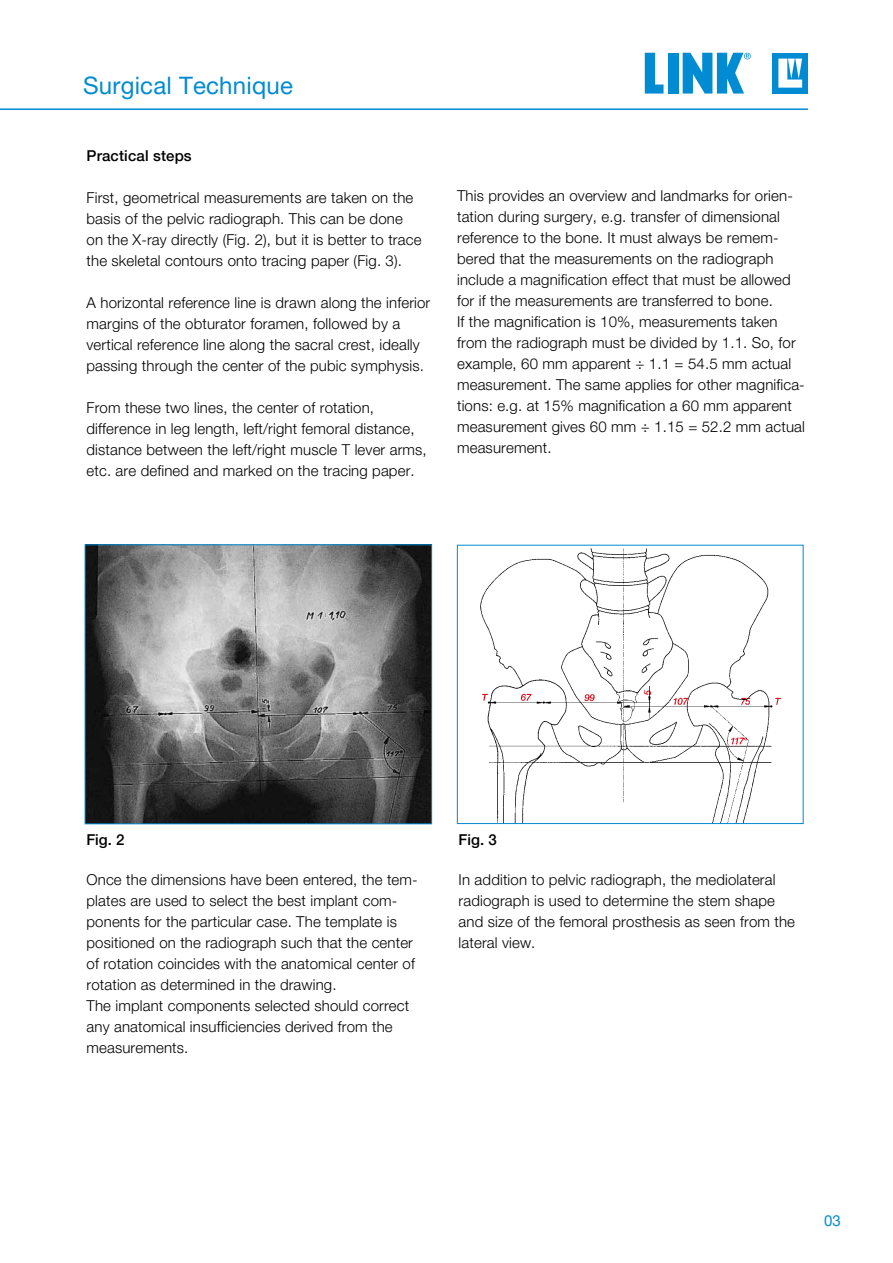
<style>
.page{position:relative;width:893px;height:1263px;background:#fff}
.page>*{position:absolute;margin:0;border:0;box-sizing:border-box;transform-origin:0 0}
.t1{font:24px "Helvetica Neue LT Pro";letter-spacing:.01em;color:#008bd2}
.t2{font:300 15px/21px "Helvetica Neue LT Pro";letter-spacing:.01em;color:#000}
.t3{font:500 15px "Helvetica Neue LT Pro";letter-spacing:.01em;color:#000}
.t4{font:15px "Helvetica Neue LT Pro";color:#008bd2}
</style>
<div class="page">
<hr style="left:0;top:108px;width:808px;height:2px;background:#008bd2">
<div style="left:773px;top:53px;width:35px;height:41px;background:#008bd2"></div>
<svg style="left:778px;top:59px;width:24px;height:29px"></svg>
<svg style="left:645px;top:53px;width:18px;height:41px"></svg>
<div style="left:668px;top:53px;width:10px;height:41px;background:#008bd2"></div>
<svg style="left:683px;top:53px;width:68px;height:41px"></svg>
<img style="left:480px;top:548px;width:301px;height:274px">
<div style="left:457px;top:545px;width:346px;height:279px;border:1px solid #008bd2"></div>
<img style="left:87px;top:547px;width:343px;height:275px">
<div style="left:85px;top:545px;width:347px;height:279px;border:1px solid #008bd2"></div>
<h1 class="t1" style="left:83px;top:70px;width:211px">Surgical Technique</h1>
<p class="t3" style="left:87px;top:147px;width:107px">Practical steps</p>
<p class="t2" style="left:87px;top:187px;width:336px">First, geometrical measurements are taken on the basis of the pelvic radiograph. This can be done on the X-ray directly (Fig. 2), but it is better to trace the skeletal contours onto tracing paper (Fig. 3).</p>
<p class="t2" style="left:87px;top:292px;width:345px">A horizontal reference line is drawn along the inferior margins of the obturator foramen, followed by a vertical reference line along the sacral crest, ideally passing through the center of the pubic symphysis.</p>
<p class="t2" style="left:87px;top:397px;width:342px">From these two lines, the center of rotation, difference in leg length, left/right femoral distance, distance between the left/right muscle T lever arms, etc. are defined and marked on the tracing paper.</p>
<p class="t2" style="left:457px;top:185px;width:349px">This provides an overview and landmarks for orien&shy;tation during surgery, e.g. transfer of dimensional reference to the bone. It must always be remem&shy;bered that the measurements on the radiograph include a magnification effect that must be allowed for if the measurements are transferred to bone.<br>If the magnification is 10%, measurements taken from the radiograph must be divided by 1.1. So, for example, 60 mm apparent ÷ 1.1 = 54.5 mm actual measurement. The same applies for other magnifica&shy;tions: e.g. at 15% magnification a 60 mm apparent measurement gives 60 mm ÷ 1.15 = 52.2 mm actual measurement.</p>
<p class="t3" style="left:86px;top:831px;width:40px">Fig. 2</p>
<p class="t3" style="left:459px;top:831px;width:40px">Fig. 3</p>
<p class="t2" style="left:459px;top:869px;width:338px">In addition to pelvic radiograph, the mediolateral radiograph is used to determine the stem shape and size of the femoral prosthesis as seen from the lateral view.</p>
<p class="t2" style="left:87px;top:869px;width:333px">Once the dimensions have been entered, the tem&shy;plates are used to select the best implant com&shy;ponents for the particular case. The template is positioned on the radiograph such that the center of rotation coincides with the anatomical center of rotation as determined in the drawing.<br>The implant components selected should correct any anatomical insufficiencies derived from the measurements.</p>
<p class="t4" style="left:824px;top:1211px;width:18px">03</p>
</div>
